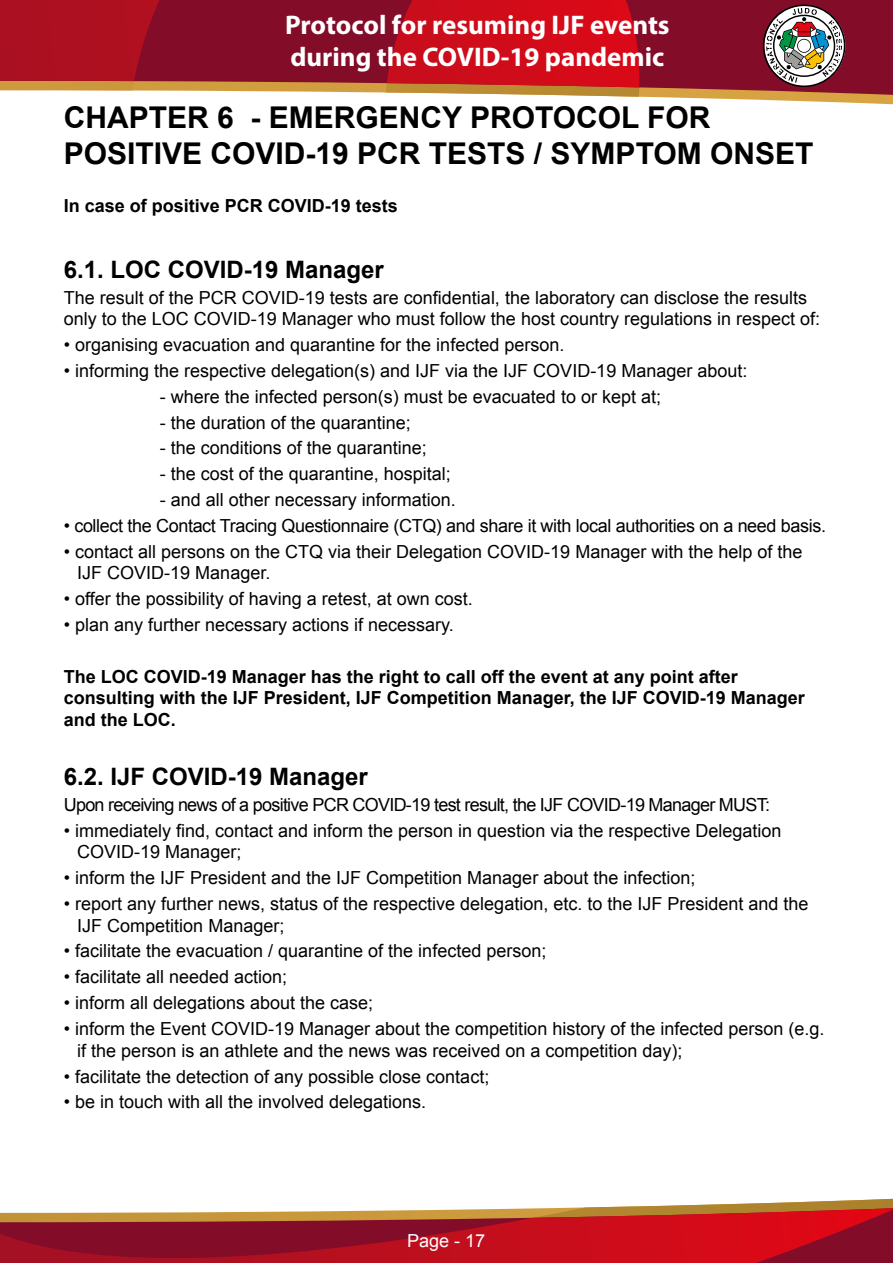
<style>
.page{position:relative;width:893px;height:1263px;background:#fff}
.page>*{position:absolute;margin:0;border:0;box-sizing:border-box;transform-origin:0 0}
.t1{font:700 30px/36px "Arial";color:#000}
.t2{font:700 27px/32.4px "Myriad Pro";color:#fff}
.t3{font:700 24px "Arial";color:#000}
.t4{font:18px/21.6px "Arial";color:#000}
.t5{font:700 18px/21.6px "Arial";color:#000}
.t6{font:18px "Arial";letter-spacing:-.02em;color:#000}
.t7{font:18px "Arial";letter-spacing:-.04em;color:#000}
.t8{font:18px "Arial";letter-spacing:-.01em;color:#fff}
</style>
<div class="page">
<svg style="left:641px;top:96px;width:252px;height:9px"></svg>
<svg style="left:555px;top:0;width:338px;height:96px;background:#89182b"></svg>
<svg style="left:608px;top:1198px;width:285px;height:9px"></svg>
<svg style="left:0;top:1208px;width:893px;height:55px;background:#b1282c"></svg>
<svg style="left:0;top:0;width:640px;height:95px;background:#af212a"></svg>
<svg style="left:763px;top:5px;width:82px;height:82px"></svg>
<h2 class="t2" style="left:285px;top:8px;width:386px">Protocol for resuming IJF events during the COVID-19 pandemic</h2>
<h1 class="t1" style="left:64px;top:101px;width:751px">CHAPTER 6 - EMERGENCY PROTOCOL FOR<br>POSITIVE COVID-19 PCR TESTS / SYMPTOM ONSET</h1>
<p class="t5" style="left:64px;top:195px;width:336px">In case of positive PCR COVID-19 tests</p>
<h3 class="t3" style="left:64px;top:253px;width:322px">6.1. LOC COVID-19 Manager</h3>
<p class="t4" style="left:64px;top:287px;width:758px">The result of the PCR COVID-19 tests are confidential, the laboratory can disclose the results only to the LOC COVID-19 Manager who must follow the host country regulations in respect of:</p>
<p class="t4" style="left:64px;top:334px;width:502px">• organising evacuation and quarantine for the infected person.</p>
<p class="t4" style="left:64px;top:360px;width:685px">• informing the respective delegation(s) and IJF via the IJF COVID-19 Manager about:</p>
<p class="t4" style="left:160px;top:386px;width:503px">- where the infected person(s) must be evacuated to or kept at;</p>
<p class="t4" style="left:160px;top:412px;width:253px">- the duration of the quarantine;</p>
<p class="t4" style="left:160px;top:437px;width:269px">- the conditions of the quarantine;</p>
<p class="t4" style="left:160px;top:463px;width:293px">- the cost of the quarantine, hospital;</p>
<p class="t4" style="left:160px;top:489px;width:298px">- and all other necessary information.</p>
<p class="t6" style="left:64px;top:514px;width:764px">• collect the Contact Tracing Questionnaire (CTQ) and share it with local authorities on a need basis.</p>
<p class="t4" style="left:77px;top:541px;width:727px;text-indent:-14px">• contact all persons on the CTQ via their Delegation COVID-19 Manager with the help of the<br>IJF COVID-19 Manager.</p>
<p class="t4" style="left:64px;top:588px;width:411px">• offer the possibility of having a retest, at own cost.</p>
<p class="t4" style="left:64px;top:614px;width:392px">• plan any further necessary actions if necessary.</p>
<p class="t5" style="left:64px;top:666px;width:743px">The LOC COVID-19 Manager has the right to call off the event at any point after consulting with the IJF President, IJF Competition Manager, the IJF COVID-19 Manager and the LOC.</p>
<h3 class="t3" style="left:64px;top:761px;width:306px">6.2. IJF COVID-19 Manager</h3>
<p class="t7" style="left:64px;top:793px;width:708px">Upon receiving news of a positive PCR COVID-19 test result, the IJF COVID-19 Manager MUST:</p>
<p class="t4" style="left:77px;top:820px;width:706px;text-indent:-14px">• immediately find, contact and inform the person in question via the respective Delegation<br>COVID-19 Manager;</p>
<p class="t4" style="left:64px;top:867px;width:633px">• inform the IJF President and the IJF Competition Manager about the infection;</p>
<p class="t4" style="left:77px;top:893px;width:733px;text-indent:-14px">• report any further news, status of the respective delegation, etc. to the IJF President and the<br>IJF Competition Manager;</p>
<p class="t4" style="left:64px;top:940px;width:484px">• facilitate the evacuation / quarantine of the infected person;</p>
<p class="t4" style="left:64px;top:966px;width:225px">• facilitate all needed action;</p>
<p class="t4" style="left:64px;top:992px;width:311px">• inform all delegations about the case;</p>
<p class="t4" style="left:77px;top:1018px;width:749px;text-indent:-14px">• inform the Event COVID-19 Manager about the competition history of the infected person (e.g. if the person is an athlete and the news was received on a competition day);</p>
<p class="t4" style="left:64px;top:1065px;width:427px">• facilitate the detection of any possible close contact;</p>
<p class="t4" style="left:64px;top:1091px;width:364px">• be in touch with all the involved delegations.</p>
<p class="t8" style="left:407px;top:1229px;width:80px">Page - 17</p>
</div>
